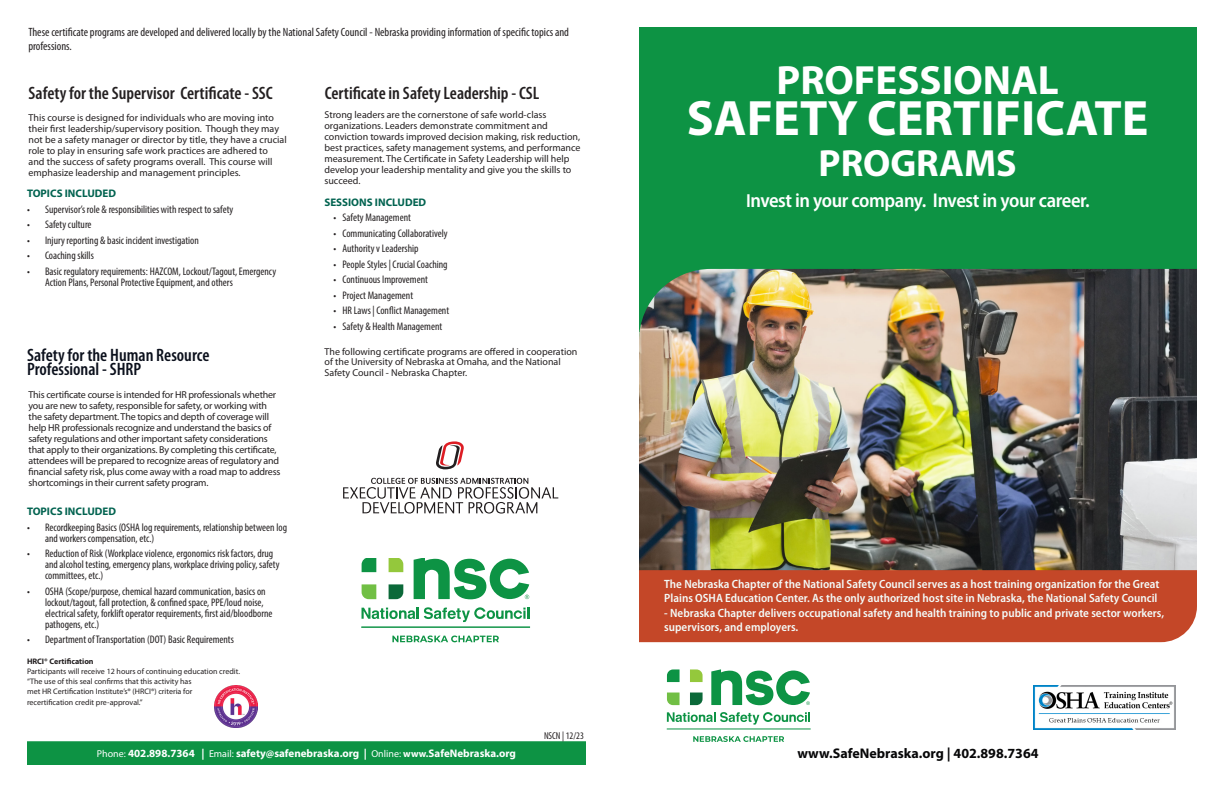
<style>
.page{position:relative;width:1224px;height:792px;background:#fff}
.page>*{position:absolute;margin:0;border:0;box-sizing:border-box;transform-origin:0 0}
.t1{font:700 50px "Myriad Pro";color:#fff}
.t2{font:700 41px "Myriad Pro";color:#fff}
.t3{font:700 38px "Myriad Pro";color:#fff}
.t4{font:600 semi-condensed 20px "Myriad Pro";letter-spacing:-.02em;color:#fff}
.t5{font:600 condensed 18px "Myriad Pro";color:#231f20}
.t6{font:600 condensed 18px/14px "Myriad Pro";color:#0b101c}
.t7{font:700 14px "Myriad Pro";color:#070708}
.t8{font:600 semi-condensed 12px/14.4px "Myriad Pro";color:#f3fbf9}
.t9{font:condensed 12px/14.4px "Myriad Pro";color:#231f20}
.t10{font:11px/11px "Myriad Variable Concept";color:#231f20}
.t11{font:700 11px "Myriad Pro";color:#fff}
.t12{font:700 11px "Myriad Pro";color:#026350}
.t13{font:10px/11px "Myriad Pro";color:#231f20}
.t14{font:10px/11px "Myriad Pro";letter-spacing:-.02em;color:#231f20}
.t15{font:condensed 10px "Myriad Pro";color:#231f20}
.Schedule_Details{font:8px/10px "Myriad Pro";color:#231f20}
.Schedule_Details-2{font:700 8px "Myriad Pro";color:#231f20}
.s1{font-weight:400;font-size:10px}
.s2{font-size:10px}
.s3{font-size:18.9px}
</style>
<div class="page">
<div style="left:639px;top:27px;width:558px;height:304px;background:#0d9344"></div>
<img style="left:639px;top:269px;width:558px;height:301px">
<svg style="left:667px;top:712px;width:143px;height:13px"></svg>
<svg style="left:711px;top:669px;width:99px;height:36px"></svg>
<svg style="left:667px;top:669px;width:13px;height:13px"></svg>
<svg style="left:667px;top:693px;width:13px;height:12px"></svg>
<svg style="left:690px;top:669px;width:13px;height:13px"></svg>
<svg style="left:690px;top:693px;width:13px;height:12px"></svg>
<hr style="left:667px;top:729px;width:144px;height:1px;background:#0d9344">
<svg style="left:693px;top:736px;width:91px;height:6px"></svg>
<div style="left:27px;top:741px;width:559px;height:24px;background:#0d9344;border:1px solid #0d9344"></div>
<div style="left:639px;top:570px;width:558px;height:72px;background:#c44728"></div>
<img style="left:1034px;top:686px;width:141px;height:43px">
<svg style="left:362px;top:607px;width:167px;height:15px"></svg>
<svg style="left:414px;top:558px;width:115px;height:41px"></svg>
<svg style="left:362px;top:558px;width:14px;height:14px"></svg>
<svg style="left:362px;top:584px;width:14px;height:15px"></svg>
<svg style="left:389px;top:558px;width:14px;height:14px"></svg>
<svg style="left:389px;top:584px;width:14px;height:15px"></svg>
<hr style="left:361px;top:627px;width:169px;height:1px;background:#0d9344">
<svg style="left:392px;top:636px;width:107px;height:6px"></svg>
<img style="left:215px;top:686px;width:42px;height:42px">
<svg style="left:436px;top:441px;width:28px;height:29px"></svg>
<svg style="left:343px;top:478px;width:215px;height:36px"></svg>
<p class="t9" style="left:28px;top:25px;width:542px">These certificate programs are developed and delivered locally by the National Safety Council - Nebraska providing information of specific topics and professions.</p>
<p class="t5" style="left:29px;top:84px;width:246px">Safety for the Supervisor Certificate - SSC</p>
<p class="t13" style="left:29px;top:112px;width:260px">This course is designed for individuals who are moving into their first leadership/supervisory position. Though they may not be a safety manager or director by title, they have a crucial role to play in ensuring safe work practices are adhered to<br>and the success of safety programs overall. This course will emphasize leadership and management principles.</p>
<p class="t12" style="left:27px;top:187px;width:91px">TOPICS INCLUDED</p>
<p class="t10" style="left:27px;top:204px;width:208px">• Supervisor’s role &amp; responsibilities with respect to safety</p>
<p class="t10" style="left:27px;top:219px;width:66px">• Safety culture</p>
<p class="t10" style="left:27px;top:235px;width:173px">• Injury reporting &amp; basic incident investigation</p>
<p class="t10" style="left:27px;top:250px;width:68px">• Coaching skills</p>
<p class="t10" style="left:45px;top:266px;width:233px;text-indent:-18px">• Basic regulatory requirements: HAZCOM, Lockout/Tagout, Emergency<br>Action Plans, Personal Protective Equipment, and others</p>
<p class="t6" style="left:27px;top:348px;width:184px">Safety for the Human Resource<br>Professional - SHRP</p>
<p class="t14" style="left:29px;top:389px;width:253px">This certificate course is intended for HR professionals whether you are new to safety, responsible for safety, or working with the safety department. The topics and depth of coverage will help HR professionals recognize and understand the basics of safety regulations and other important safety considerations that apply to their organizations. By completing this certificate, attendees will be prepared to recognize areas of regulatory and financial safety risk, plus come away with a road map to address shortcomings in their current safety program.</p>
<p class="t12" style="left:27px;top:504px;width:91px">TOPICS INCLUDED</p>
<p class="t10" style="left:45px;top:521px;width:244px;text-indent:-18px">• Recordkeeping Basics (OSHA log requirements, relationship between log and workers compensation, etc.)</p>
<p class="t10" style="left:45px;top:548px;width:236px;text-indent:-18px">• Reduction of Risk (Workplace violence, ergonomics risk factors, drug and alcohol testing, emergency plans, workplace driving policy, safety committees, etc.)</p>
<p class="t10" style="left:45px;top:585px;width:229px;text-indent:-18px">• OSHA (Scope/purpose, chemical hazard communication, basics on lockout/tagout, fall protection, &amp; confined space, PPE/loud noise, electrical safety, forklift operator requirements, first aid/bloodborne pathogens, etc.)</p>
<p class="t10" style="left:27px;top:634px;width:208px">• Department ofTransportation (DOT) Basic Requirements</p>
<p class="Schedule_Details-2" style="left:27px;top:656px;width:68px">HRCI® Certification</p>
<p class="Schedule_Details" style="left:27px;top:666px;width:215px">Participants will receive 12 hours of continuing education credit. “The use of this seal confirms that this activity has<br>met HR Certification Institute’s® (HRCI®) criteria for</p>
<p class="Schedule_Details" style="left:27px;top:697px;width:117px">recertification credit pre-approval.”</p>
<p class="t5" style="left:325px;top:84px;width:216px">Certificate in Safety Leadership - CSL</p>
<p class="t13" style="left:324px;top:109px;width:258px">Strong leaders are the cornerstone of safe world-class organizations. Leaders demonstrate commitment and conviction towards improved decision making, risk reduction, best practices, safety management systems, and performance measurement. The Certificate in Safety Leadership will help develop your leadership mentality and give you the skills to succeed.</p>
<p class="t12" style="left:324px;top:195px;width:103px">SESSIONS INCLUDED</p>
<p class="t10" style="left:334px;top:212px;width:79px">• Safety Management</p>
<p class="t10" style="left:334px;top:228px;width:116px">• Communicating Collaboratively</p>
<p class="t10" style="left:334px;top:243px;width:87px">• Authority v Leadership</p>
<p class="t10" style="left:334px;top:259px;width:116px">• People Styles | Crucial Coaching</p>
<p class="t10" style="left:334px;top:274px;width:96px">• Continuous Improvement</p>
<p class="t10" style="left:334px;top:290px;width:81px">• Project Management</p>
<p class="t10" style="left:334px;top:305px;width:117px">• HR Laws | Conflict Management</p>
<p class="t10" style="left:334px;top:321px;width:110px">• Safety &amp; Health Management</p>
<p class="t13" style="left:325px;top:346px;width:254px;line-height:10px">The following certificate programs are offered in cooperation of the University of Nebraska at Omaha, and the National</p>
<p class="t13" style="left:325px;top:367px;width:144px">Safety Council - Nebraska Chapter.</p>
<p class="t15" style="left:544px;top:730px;width:41px">NSCN | 12/23</p>
<p class="t11" style="left:97px;top:746px;width:421px"><span class="s1">Phone:</span> 402.898.7364 | <span class="s1">Email:</span> safety@safenebraska.org | <span class="s1">Online:</span> <span class="s2">www.</span>SafeNebraska.org</p>
<p class="t2" style="left:777px;top:54px;width:284px">PROFESSIONAL</p>
<p class="t1" style="left:687px;top:86px;width:463px">SAFETY CERTIFICATE</p>
<p class="t3" style="left:819px;top:139px;width:200px">PROGRAMS</p>
<p class="t4" style="left:746px;top:188px;width:345px"><span class="s3">I</span>nvest in your company. Invest in your career.</p>
<p class="t8" style="left:664px;top:577px;width:497px">The Nebraska Chapter of the National Safety Council serves as a host training organization for the Great<br>Plains OSHA Education Center. As the only authorized host site in Nebraska, the National Safety Council</p>
<p class="t8" style="left:664px;top:605px;width:501px">- Nebraska Chapter delivers occupational safety and health training to public and private sector workers, supervisors, and employers.</p>
<p class="t7" style="left:797px;top:745px;width:243px">www.SafeNebraska.org | 402.898.7364</p>
</div>
